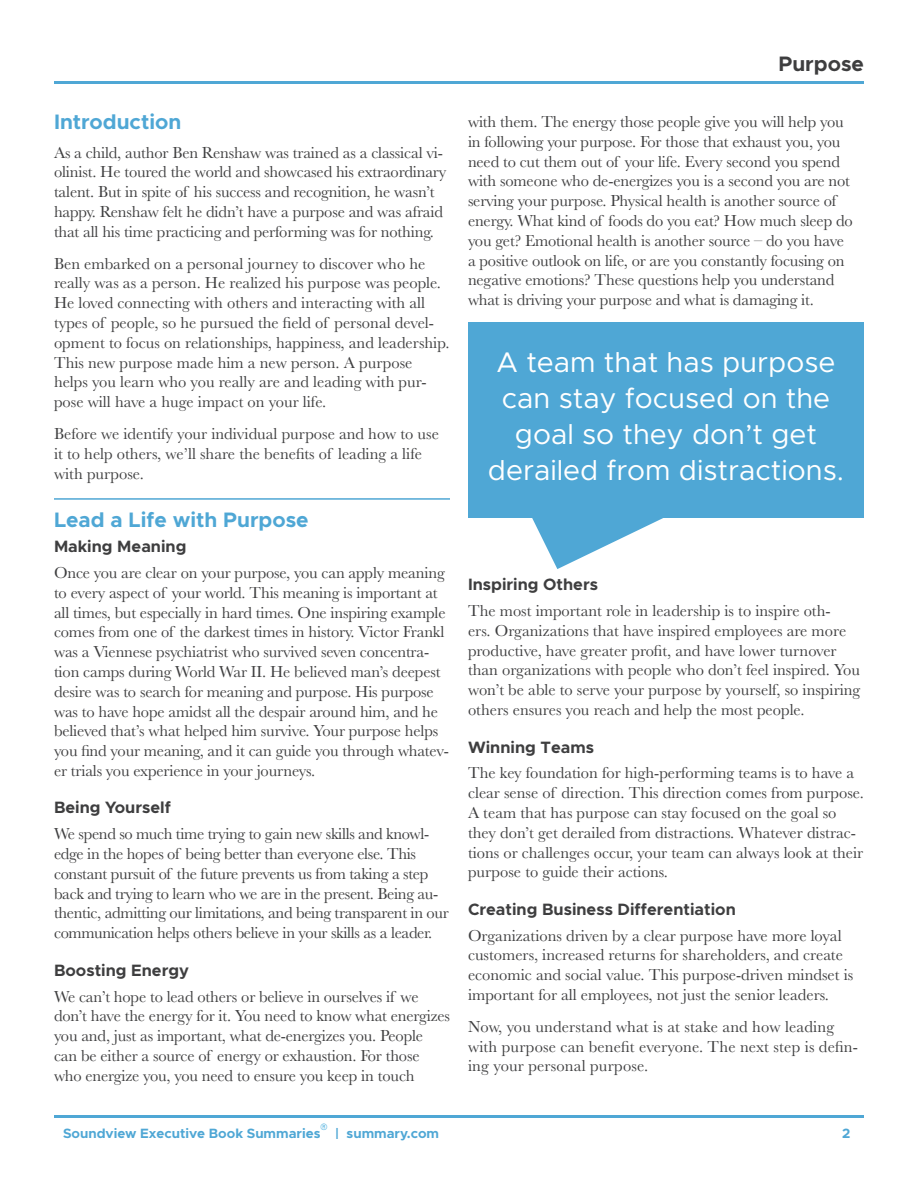
<style>
.page{position:relative;width:918px;height:1188px;background:#fff}
.page>*{position:absolute;margin:0;border:0;box-sizing:border-box;transform-origin:0 0}
.Pull_Quote{font:28.5px/36px "Metropolis";color:#fff;text-align:center}
.Sectiont_Title_With{font:700 21px "Metropolis";color:#4fa7d5}
.Section_Title{font:700 21px "Metropolis";color:#4fa7d5}
.t1{font:700 21px "Metropolis";color:#3e3e3f}
.Body_Copy{font:16.5px/19.8px "Baskerville";letter-spacing:-.01em;color:#3e3e3f}
.Body_Copy-2{font:16.5px/19.8px "Baskerville";letter-spacing:.01em;color:#3e3e3f}
.Subheading{font:700 16.5px "Metropolis";color:#3e3e3f}
.t2{font:700 13.5px "Metropolis";color:#4fa7d5}
.t3{font:300 condensed 8.7px "Univers LT Std";color:#36a5da}
</style>
<div class="page">
<hr style="left:54px;top:1115px;width:810px;height:3px;background:#4fa7d5">
<hr style="left:54px;top:81px;width:810px;height:3px;background:#4fa7d5">
<hr style="left:54px;top:498px;width:396px;height:2px;background:#4fa7d5">
<div style="left:468px;top:322px;width:396px;height:196px;background:#4fa7d5"></div>
<svg style="left:532px;top:518px;width:131px;height:51px"></svg>
<p class="Section_Title" style="left:54px;top:108px;width:129px">Introduction</p>
<p class="Body_Copy" style="left:54px;top:143px;width:394px">As a child, author Ben Renshaw was trained as a classical vi&shy;olinist. He toured the world and showcased his extraordinary talent. But in spite of his success and recognition, he wasn’t happy. Renshaw felt he didn’t have a purpose and was afraid that all his time practicing and performing was for nothing.</p>
<p class="Body_Copy" style="left:54px;top:254px;width:397px">Ben embarked on a personal journey to discover who he really was as a person. He realized his purpose was people.<br>He loved connecting with others and interacting with all types of people, so he pursued the field of personal devel&shy;opment to focus on relationships, happiness, and leadership.<br>This new purpose made him a new person. A purpose helps you learn who you really are and leading with pur&shy;pose will have a huge impact on your life.</p>
<p class="Body_Copy" style="left:54px;top:424px;width:386px">Before we identify your individual purpose and how to use it to help others, we’ll share the benefits of leading a life with purpose.</p>
<p class="Sectiont_Title_With" style="left:54px;top:506px;width:256px">Lead a Life with Purpose</p>
<p class="Subheading" style="left:54px;top:536px;width:134px">Making Meaning</p>
<p class="Body_Copy" style="left:54px;top:563px;width:397px">Once you are clear on your purpose, you can apply meaning to every aspect of your world. This meaning is important at all times, but especially in hard times. One inspiring example comes from one of the darkest times in history. Victor Frankl was a Viennese psychiatrist who survived seven concentra&shy;tion camps during World War II. He believed man’s deepest desire was to search for meaning and purpose. His purpose was to have hope amidst all the despair around him, and he believed that’s what helped him survive. Your purpose helps you find your meaning, and it can guide you through whatev&shy;er trials you experience in your journeys.</p>
<p class="Subheading" style="left:54px;top:797px;width:118px">Being Yourself</p>
<p class="Body_Copy" style="left:54px;top:824px;width:396px">We spend so much time trying to gain new skills and knowl&shy;edge in the hopes of being better than everyone else. This constant pursuit of the future prevents us from taking a step back and trying to learn who we are in the present. Being au&shy;thentic, admitting our limitations, and being transparent in our communication helps others believe in your skills as a leader.</p>
<p class="Subheading" style="left:54px;top:960px;width:137px">Boosting Energy</p>
<p class="Body_Copy" style="left:54px;top:987px;width:397px">We can’t hope to lead others or believe in ourselves if we don’t have the energy for it. You need to know what energizes you and, just as important, what de-energizes you. People can be either a source of energy or exhaustion. For those who energize you, you need to ensure you keep in touch</p>
<p class="t1" style="left:779px;top:50px;width:87px">Purpose</p>
<p class="Body_Copy" style="left:468px;top:112px;width:386px">with them. The energy those people give you will help you in following your purpose. For those that exhaust you, you need to cut them out of your life. Every second you spend with someone who de-energizes you is a second you are not serving your purpose. Physical health is another source of energy. What kind of foods do you eat? How much sleep do you get? Emotional health is another source – do you have a positive outlook on life, or are you constantly focusing on negative emotions? These questions help you understand what is driving your purpose and what is damaging it.</p>
<p class="Pull_Quote" style="left:488px;top:344px;width:358px">A team that has purpose can stay focused on the goal so they don’t get derailed from distractions.</p>
<p class="Subheading" style="left:468px;top:574px;width:132px">Inspiring Others</p>
<p class="Body_Copy" style="left:468px;top:601px;width:394px">The most important role in leadership is to inspire oth-<br>ers. Organizations that have inspired employees are more productive, have greater profit, and have lower turnover than organizations with people who don’t feel inspired. You won’t be able to serve your purpose by yourself, so inspiring others ensures you reach and help the most people.</p>
<p class="Subheading" style="left:468px;top:736px;width:127px">Winning Teams</p>
<p class="Body_Copy" style="left:468px;top:763px;width:397px">The key foundation for high-performing teams is to have a clear sense of direction. This direction comes from purpose.<br>A team that has purpose can stay focused on the goal so they don’t get derailed from distractions. Whatever distrac&shy;tions or challenges occur, your team can always look at their purpose to guide their actions.</p>
<p class="Subheading" style="left:468px;top:899px;width:269px">Creating Business Differentiation</p>
<p class="Body_Copy" style="left:468px;top:926px;width:387px">Organizations driven by a clear purpose have more loyal customers, increased returns for shareholders, and create economic and social value. This purpose-driven mindset is important for all employees, not just the senior leaders.</p>
<p class="Body_Copy-2" style="left:468px;top:1017px;width:391px">Now, you understand what is at stake and how leading with purpose can benefit everyone. The next step is defin&shy;ing your personal purpose.</p>
<p class="t3" style="left:321px;top:1121px;width:8px">®</p>
<p class="t2" style="left:63px;top:1124px;width:259px">Soundview Executive Book Summaries</p>
<p class="t2" style="left:842px;top:1124px;width:10px">2</p>
<p class="t2" style="left:335px;top:1124px;width:106px">| summary.com</p>
</div>
